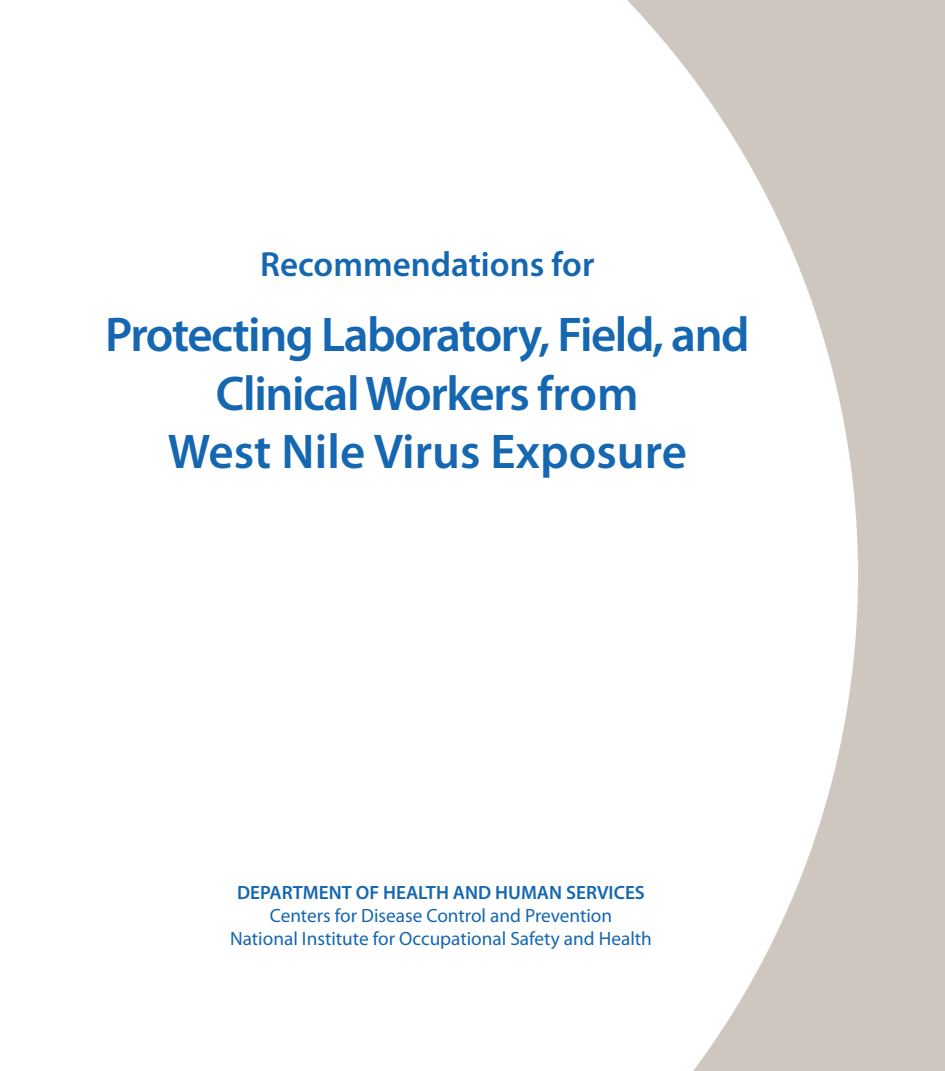
<style>
.page{position:relative;width:945px;height:1071px;background:#fff}
.page>*{position:absolute;margin:0;border:0;box-sizing:border-box;transform-origin:0 0}
.Title_2{font:600 49px/58.8px "Myriad Pro";letter-spacing:-.03em;color:#1567b1;text-align:center}
.Title_1{font:600 35px "Myriad Pro";color:#1567b1}
.Department_ID{font:19.25px/23.1px "Myriad Pro";color:#1567b1;text-align:center}
.s1{font-weight:600}
</style>
<div class="page">
<img style="left:627px;top:0;width:318px;height:1071px">
<p class="Title_1" style="left:260px;top:245px;width:336px">Recommendations for</p>
<p class="Title_2" style="left:105px;top:306px;width:646px">Protecting Laboratory, Field, and<br>Clinical Workers from<br>West Nile Virus Exposure</p>
<p class="Department_ID" style="left:230px;top:881px;width:423px"><span class="s1">DEPARTMENT OF HEALTH AND HUMAN SERVICES<br></span>Centers for Disease Control and Prevention<br>National Institute for Occupational Safety and Health</p>
</div>
